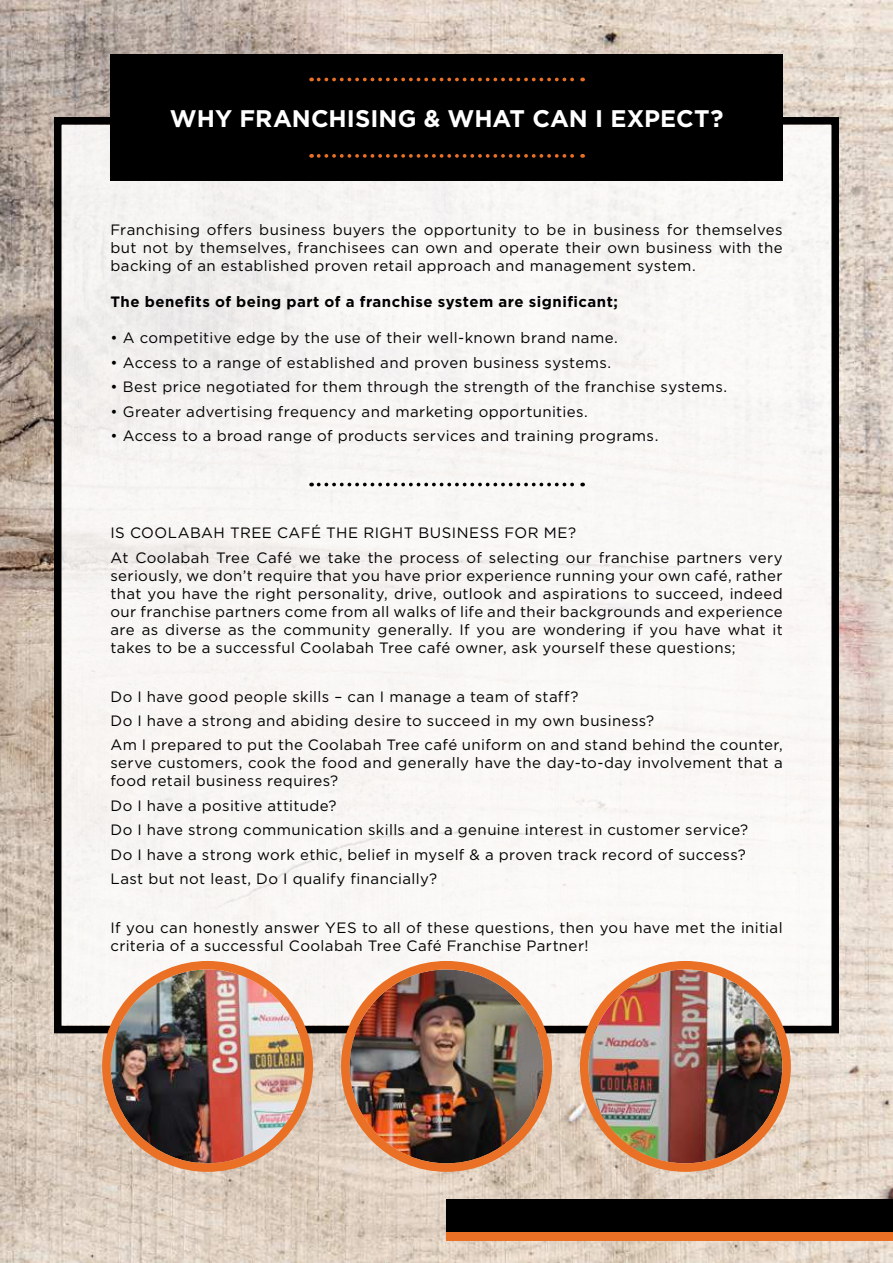
<style>
.page{position:relative;width:893px;height:1263px;background:#fff}
.page>*{position:absolute;margin:0;border:0;box-sizing:border-box;transform-origin:0 0}
.t1{font:700 24px "Gotham";color:#fff}
.t2{font:500 15px/18px "Gotham";letter-spacing:.025em;color:#000}
.t3{font:700 15px "Gotham";letter-spacing:.03em;color:#000}
</style>
<div class="page">
<img style="left:0;top:0;width:893px;height:1263px">
<svg style="left:0;top:876px;width:1px;height:12px"></svg>
<div style="left:58px;top:125px;width:777px;height:900px;background:#f9f7f5"></div>
<div style="left:54px;top:117px;width:785px;height:916px;border:8px solid #000"></div>
<div style="left:110px;top:54px;width:673px;height:126px;background:#000"></div>
<svg style="left:319px;top:154px;width:264px;height:4px"></svg>
<svg style="left:319px;top:483px;width:264px;height:3px"></svg>
<svg style="left:319px;top:78px;width:264px;height:3px"></svg>
<img style="left:111px;top:969px;width:193px;height:194px;border-radius:97px">
<div style="left:102px;top:961px;width:211px;height:211px;border:9px solid #e97024;border-radius:50%"></div>
<img style="left:588px;top:969px;width:194px;height:194px;border-radius:97px">
<div style="left:580px;top:961px;width:211px;height:211px;border:9px solid #e97024;border-radius:50%"></div>
<img style="left:350px;top:969px;width:193px;height:194px;border-radius:97px">
<div style="left:341px;top:961px;width:211px;height:211px;border:9px solid #e97024;border-radius:50%"></div>
<div style="left:446px;top:1199px;width:447px;height:34px;background:#000"></div>
<div style="left:446px;top:1232px;width:447px;height:9px;background:#e97024"></div>
<h1 class="t1" style="left:170px;top:104px;width:102px">Why Franchisin</h1>
<h1 class="t1" style="left:398px;top:104px;width:70px">g &amp; what</h1>
<h1 class="t1" style="left:532px;top:104px;width:19px">can</h1>
<h1 class="t1" style="left:595px;top:104px;width:66px">I expect</h1>
<h1 class="t1" style="left:710px;top:104px;width:15px">?</h1>
<p class="t2" style="left:110px;top:221px;width:674px;text-align:justify">Franchising offers business buyers the opportunity to be in business for themselves but not by themselves, franchisees can own and operate their own business with the backing of an established proven retail approach and management system.</p>
<p class="t3" style="left:110px;top:293px;width:509px">The benefits of being part of a franchise system are significant;</p>
<p class="t2" style="left:110px;top:329px;width:509px">• A competitive edge by the use of their well-known brand name.</p>
<p class="t2" style="left:110px;top:353px;width:502px">• Access to a range of established and proven business systems.</p>
<p class="t2" style="left:110px;top:378px;width:618px">• Best price negotiated for them through the strength of the franchise systems.</p>
<p class="t2" style="left:110px;top:402px;width:479px">• Greater advertising frequency and marketing opportunities.</p>
<p class="t2" style="left:110px;top:426px;width:549px">• Access to a broad range of products services and training programs.</p>
<p class="t2" style="left:110px;top:524px;width:44px">Is Coolabah</p>
<p class="t2" style="left:230px;top:524px;width:21px">Tree</p>
<p class="t2" style="left:277px;top:524px;width:12px">caf</p>
<p class="t2" style="left:311px;top:524px;width:27px">é the</p>
<p class="t2" style="left:363px;top:524px;width:11px">right</p>
<p class="t2" style="left:419px;top:524px;width:11px">business</p>
<p class="t2" style="left:505px;top:524px;width:12px">for</p>
<p class="t2" style="left:110px;top:521px;width:674px;line-height:24.3px;text-indent:433px">me ?<br>At Coolabah Tree Café we take the process of selecting our franchise partners very</p>
<p class="t2" style="left:110px;top:566px;width:674px;text-align:justify">seriously, we don’t require that you have prior experience running your own café, rather that you have the right personality, drive, outlook and aspirations to succeed, indeed our franchise partners come from all walks of life and their backgrounds and experience are as diverse as the community generally. If you are wondering if you have what it takes to be a successful Coolabah Tree café owner, ask yourself these questions;</p>
<p class="t2" style="left:110px;top:684px;width:674px;line-height:24.3px">Do I have good people skills – can I manage a team of staff?<br>Do I have a strong and abiding desire to succeed in my own business?<br>Am I prepared to put the Coolabah Tree café uniform on and stand behind the counter,</p>
<p class="t2" style="left:110px;top:754px;width:674px">serve customers, cook the food and generally have the day-to-day involvement that a food retail business requires?</p>
<p class="t2" style="left:110px;top:793px;width:639px;line-height:24.3px">Do I have a positive attitude?<br>Do I have strong communication skills and a genuine interest in customer service?<br>Do I have a strong work ethic, belief in myself &amp; a proven track record of success?<br>Last but not least, Do I qualify financially?</p>
<p class="t2" style="left:110px;top:918px;width:674px">If you can honestly answer YES to all of these questions, then you have met the initial criteria of a successful Coolabah Tree Café Franchise Partner!</p>
</div>
